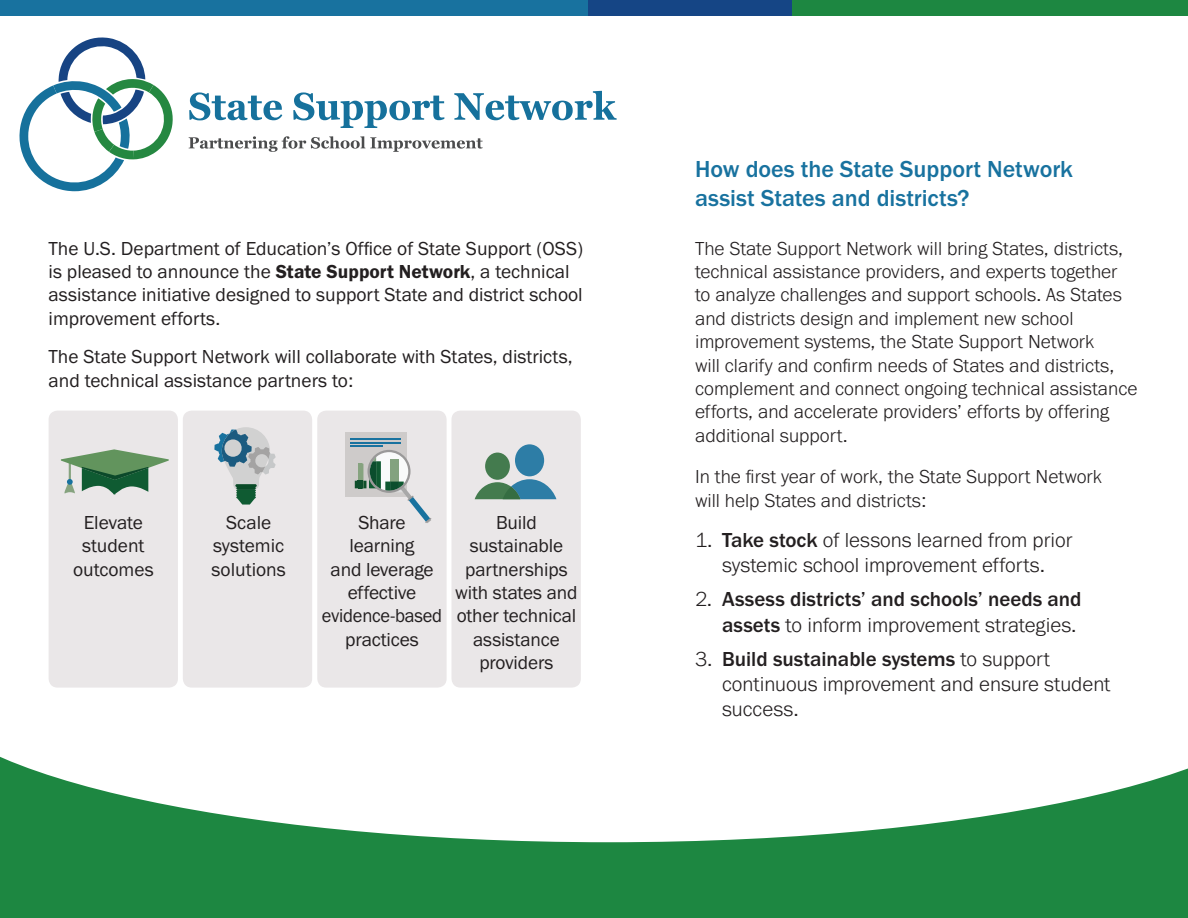
<style>
.page{position:relative;width:1188px;height:918px;background:#fff}
.page>*{position:absolute;margin:0;border:0;box-sizing:border-box;transform-origin:0 0}
.t1{font:500 24px/28.8px "Franklin Gothic URW";color:#18729f}
.t2{font:300 21px/25.2px "Franklin Gothic URW";color:#231f20;text-align:center}
.t3{font:500 21px/25.2px "Franklin Gothic URW";color:#231f20;text-align:right}
.t4{font:19.5px/23.4px "Franklin Gothic URW Boo";color:#231f20;text-align:center}
.t5{font:300 19.5px/23.4px "Franklin Gothic URW";color:#231f20}
.s1{font-family:"Franklin Gothic URW Dem"}
.s2{font-weight:500}
.s3{font-weight:300}
</style>
<div class="page">
<div style="left:0;top:842px;width:1188px;height:76px;background:#1d8741"></div>
<svg style="left:0;top:521px;width:1188px;height:321px"></svg>
<div style="left:751px;top:0;width:437px;height:16px;background:#1d8741"></div>
<div style="left:317px;top:411px;width:130px;height:277px;background:#eae7e8;border-radius:9px"></div>
<div style="left:345px;top:432px;width:61px;height:65px;background:#cecbca"></div>
<hr style="left:350px;top:438px;width:50px;height:2px;background:#18729f">
<hr style="left:350px;top:442px;width:50px;height:2px;background:#18729f">
<hr style="left:350px;top:445px;width:33px;height:2px;background:#18729f">
<svg style="left:355px;top:450px;width:77px;height:73px"></svg>
<div style="left:452px;top:411px;width:129px;height:277px;background:#eae7e8;border-radius:9px"></div>
<div style="left:485px;top:453px;width:25px;height:27px;background:#447b4e;border-radius:50%"></div>
<div style="left:515px;top:444px;width:29px;height:32px;background:#2d7da6;border-radius:50%"></div>
<svg style="left:475px;top:479px;width:81px;height:20px"></svg>
<div style="left:49px;top:411px;width:129px;height:277px;background:#eae7e8;border-radius:9px"></div>
<svg style="left:61px;top:449px;width:108px;height:45px"></svg>
<div style="left:183px;top:411px;width:129px;height:277px;background:#eae7e8;border-radius:9px"></div>
<svg style="left:214px;top:427px;width:62px;height:78px"></svg>
<svg style="left:189px;top:92px;width:93px;height:28px"></svg>
<svg style="left:293px;top:92px;width:151px;height:36px"></svg>
<svg style="left:454px;top:91px;width:163px;height:29px"></svg>
<svg style="left:189px;top:136px;width:294px;height:16px"></svg>
<svg style="left:20px;top:38px;width:153px;height:153px"></svg>
<div style="left:0;top:0;width:602px;height:16px;background:#18729f"></div>
<div style="left:589px;top:0;width:203px;height:16px;background:#154585"></div>
<p class="t4" style="left:49px;top:236px;width:536px;text-align:left">The U.S. Department of Education’s Office of State Support (OSS) is pleased to announce the <span class="s1">State Support Network</span>, a technical assistance initiative designed to support State and district school improvement efforts.</p>
<p class="t4" style="left:49px;top:345px;width:526px;text-align:left">The State Support Network will collaborate with States, districts, and technical assistance partners to:</p>
<p class="t4" style="left:73px;top:510px;width:82px">Elevate student outcomes</p>
<p class="t4" style="left:212px;top:510px;width:76px">Scale systemic solutions</p>
<p class="t4" style="left:322px;top:510px;width:122px">Share<br>learning<br>and leverage effective evidence-based practices</p>
<p class="t4" style="left:455px;top:510px;width:124px">Build sustainable partnerships with states and other technical assistance providers</p>
<h1 class="t1" style="left:695px;top:155px;width:379px">How does the State Support Network assist States and districts?</h1>
<p class="t5" style="left:695px;top:236px;width:444px">The State Support Network will bring States, districts, technical assistance providers, and experts together to analyze challenges and support schools. As States and districts design and implement new school improvement systems, the State Support Network<br>will clarify and confirm needs of States and districts, complement and connect ongoing technical assistance efforts, and accelerate providers’ efforts by offering additional support.</p>
<p class="t5" style="left:695px;top:465px;width:408px">In the first year of work, the State Support Network will help States and districts:</p>
<p class="t2" style="left:695px;top:527px;width:379px">1. <span class="s2">Take stock</span> of lessons learned from prior systemic school improvement efforts.</p>
<p class="t3" style="left:695px;top:586px;width:388px"><span class="s3">2.</span> Assess districts’ and schools’ needs and assets <span class="s3">to inform improvement strategies.</span></p>
<p class="t2" style="left:722px;top:646px;width:390px;text-align:left;text-indent:-27px">3. <span class="s2">Build sustainable systems</span> to support continuous improvement and ensure student success.</p>
</div>
